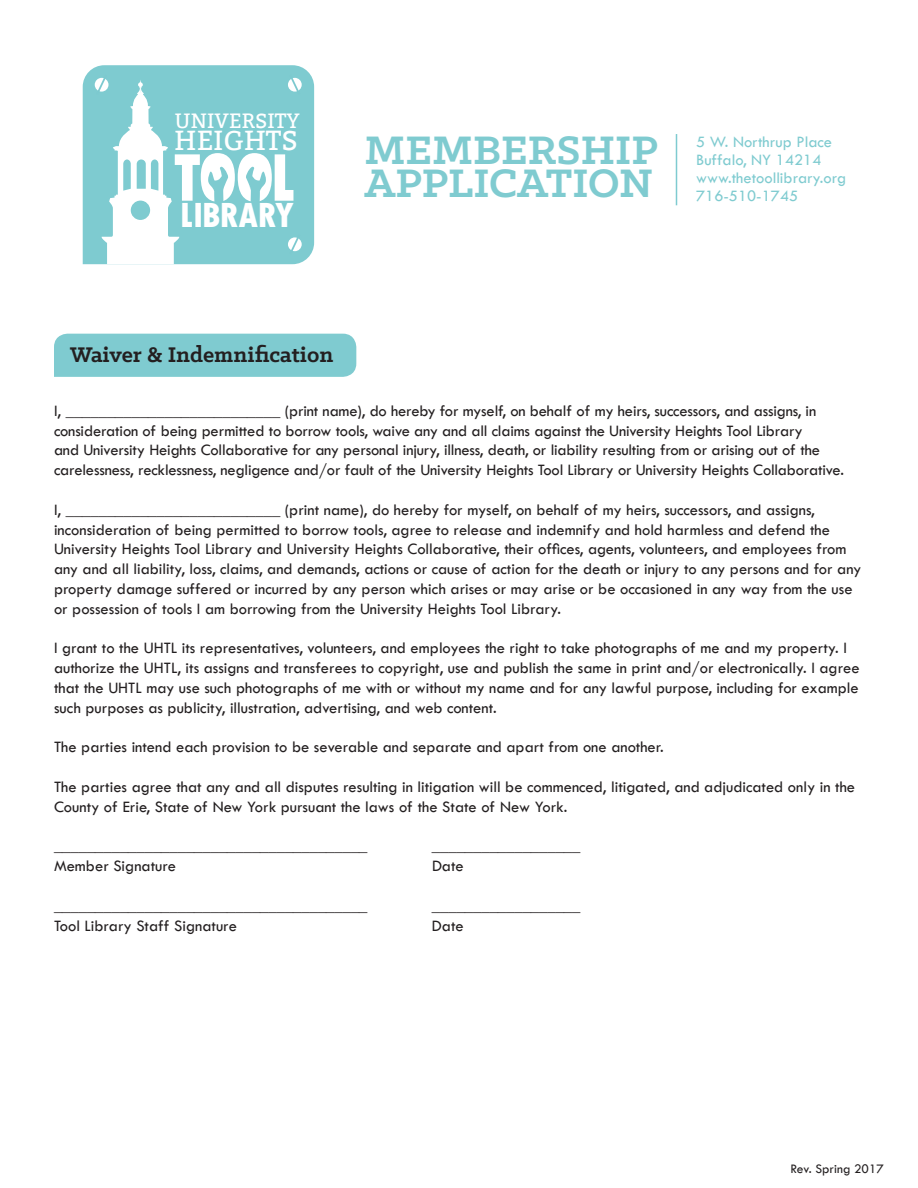
<style>
.page{position:relative;width:918px;height:1188px;background:#fff}
.page>*{position:absolute;margin:0;border:0;box-sizing:border-box;transform-origin:0 0}
.t1{font:800 condensed 71.1px "Tw Cen";color:#fff}
.t2{font:700 45px/33px "Klinic Slab";color:#7fcbd0}
.t3{font:800 condensed 36.6px "Tw Cen";letter-spacing:-.02em;color:#fff}
.t4{font:27.45px "Bitter";color:#fff}
.t5{font:700 24px "Klinic Slab";color:#231f20}
.t6{font:20.7px "Bitter";color:#fff}
.t7{font:16.5px/19.8px "Tw Cen";color:#231f20}
.t8{font:16.5px/18px "Tw Cen";color:#7fcbd0}
.t9{font:13.5px "Tw Cen";color:#231f20}
</style>
<div class="page">
<div style="left:83px;top:65px;width:231px;height:199px;background:#7ecbd0"></div>
<svg style="left:209px;top:159px;width:17px;height:35px"></svg>
<svg style="left:208px;top:163px;width:20px;height:39px"></svg>
<svg style="left:248px;top:159px;width:17px;height:35px"></svg>
<svg style="left:246px;top:163px;width:20px;height:39px"></svg>
<svg style="left:95px;top:73px;width:84px;height:191px"></svg>
<svg style="left:288px;top:73px;width:14px;height:24px"></svg>
<svg style="left:288px;top:232px;width:14px;height:24px"></svg>
<hr style="left:676px;top:134px;width:1px;height:71px;background:#7fcbd0">
<div style="left:54px;top:334px;width:302px;height:43px;background:#7fcbd0"></div>
<p class="t6" style="left:174px;top:109px;width:127px">UNIVERSITY</p>
<h3 class="t4" style="left:175px;top:125px;width:125px">HEIGHTS</h3>
<h2 class="t2" style="left:365px;top:132px;width:295px">MEMBERSHIP<br>APPLICATION</h2>
<p class="t8" style="left:696px;top:133px;width:152px">5 W. Northrup Place<br>Buffalo, NY 14214 www.thetoollibrary.org<br>716-510-1745</p>
<h1 class="t1" style="left:173px;top:136px;width:124px">TOOL</h1>
<h3 class="t3" style="left:180px;top:194px;width:116px">LIBRARY</h3>
<p class="t5" style="left:70px;top:339px;width:265px">Waiver &amp; Indemnification</p>
<p class="t7" style="left:54px;top:401px;width:792px">I, __________________________ (print name), do hereby for myself, on behalf of my heirs, successors, and assigns, in consideration of being permitted to borrow tools, waive any and all claims against the University Heights Tool Library<br>and University Heights Collaborative for any personal injury, illness, death, or liability resulting from or arising out of the carelessness, recklessness, negligence and/or fault of the University Heights Tool Library or University Heights Collaborative.</p>
<p class="t7" style="left:54px;top:500px;width:809px">I, __________________________ (print name), do hereby for myself, on behalf of my heirs, successors, and assigns, inconsideration of being permitted to borrow tools, agree to release and indemnify and hold harmless and defend the University Heights Tool Library and University Heights Collaborative, their offices, agents, volunteers, and employees from any and all liability, loss, claims, and demands, actions or cause of action for the death or injury to any persons and for any property damage suffered or incurred by any person which arises or may arise or be occasioned in any way from the use or possession of tools I am borrowing from the University Heights Tool Library.</p>
<p class="t7" style="left:54px;top:638px;width:807px">I grant to the UHTL its representatives, volunteers, and employees the right to take photographs of me and my property. I authorize the UHTL, its assigns and transferees to copyright, use and publish the same in print and/or electronically. I agree that the UHTL may use such photographs of me with or without my name and for any lawful purpose, including for example such purposes as publicity, illustration, advertising, and web content.</p>
<p class="t7" style="left:54px;top:737px;width:611px">The parties intend each provision to be severable and separate and apart from one another.</p>
<p class="t7" style="left:54px;top:777px;width:803px">The parties agree that any and all disputes resulting in litigation will be commenced, litigated, and adjudicated only in the<br>County of Erie, State of New York pursuant the laws of the State of New York.</p>
<p class="t7" style="left:54px;top:836px;width:315px">______________________________________</p>
<p class="t7" style="left:432px;top:836px;width:150px">__________________</p>
<p class="t7" style="left:54px;top:856px;width:124px">Member Signature</p>
<p class="t7" style="left:432px;top:856px;width:33px">Date</p>
<p class="t7" style="left:54px;top:896px;width:315px">______________________________________</p>
<p class="t7" style="left:432px;top:896px;width:150px">__________________</p>
<p class="t7" style="left:54px;top:915px;width:184px">Tool Library Staff Signature</p>
<p class="t7" style="left:432px;top:915px;width:33px">Date</p>
<p class="t9" style="left:791px;top:1161px;width:95px">Rev. Spring 2017</p>
</div>
